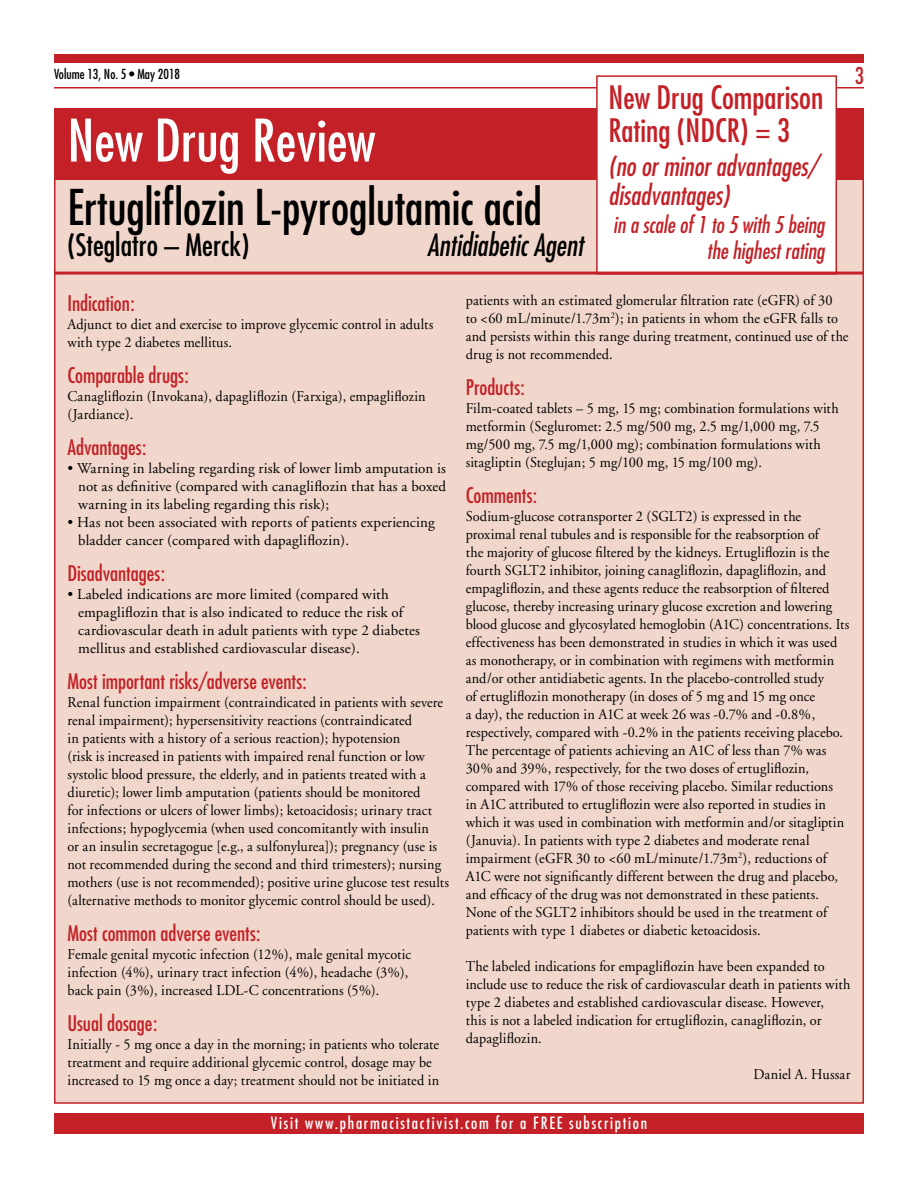
<style>
.page{position:relative;width:918px;height:1188px;background:#fff}
.page>*{position:absolute;margin:0;border:0;box-sizing:border-box;transform-origin:0 0}
.t1{font:condensed 57px "Futura";color:#fff}
.t2{font:condensed 48px "Futura";color:#000}
.t3{font:condensed 31.5px/33px "Futura";color:#c32127}
.t4{font:condensed 30px "Futura";color:#000}
.t5{font:italic condensed 30px "Futura";color:#000;scale:.94 1}
.t6{font:italic condensed 27px/28.5px "Futura";color:#c32127}
.t7{font:italic condensed 22.5px/25.5px "Futura";color:#c32127;text-align:right}
.t8{font:condensed 22.5px "Futura";color:#c32127}
.t9{font:condensed 21px "Futura";color:#c32127}
.t10{font:condensed 16.5px "Futura";letter-spacing:.105em;color:#fff}
.t11{font:15px/18px "Adobe Garamond";letter-spacing:.01em;color:#000;scale:.95 1}
.t12{font:15px/18px "Adobe Garamond";letter-spacing:.01em;color:#000}
.t13{font:condensed 13.5px "Futura";color:#000}
</style>
<div class="page">
<div style="left:54px;top:1114px;width:810px;height:20px;background:#c32127"></div>
<div style="left:54px;top:54px;width:810px;height:9px;background:#c32127"></div>
<hr style="left:54px;top:87px;width:810px;height:1px;background:#c32127">
<div style="left:54px;top:110px;width:810px;height:994px;background:#f1d7cb;border:2px solid #c32127"></div>
<div style="left:54px;top:108px;width:810px;height:71px;background:#c32127"></div>
<div style="left:596px;top:75px;width:241px;height:200px;background:#fff;border:2px solid #c32127"></div>
<hr style="left:54px;top:272px;width:810px;height:3px;background:#c32127">
<h3 class="t8" style="left:855px;top:62px;width:11px">3</h3>
<p class="t13" style="left:54px;top:66px;width:128px">Volume 13, No. 5 • May 2018</p>
<h1 class="t1" style="left:68px;top:106px;width:309px">New Drug Review</h1>
<h2 class="t2" style="left:68px;top:178px;width:476px">Ertugliflozin L-pyroglutamic acid</h2>
<h3 class="t4" style="left:67px;top:227px;width:184px">(Steglatro – Merck)</h3>
<h3 class="t5" style="left:427px;top:227px;width:168px">Antidiabetic Agent</h3>
<h3 class="t9" style="left:68px;top:290px;width:69px">Indication:</h3>
<p class="t11" style="left:68px;top:315px;width:387px">Adjunct to diet and exercise to improve glycemic control in adults with type 2 diabetes mellitus.</p>
<h3 class="t9" style="left:68px;top:362px;width:123px">Comparable drugs:</h3>
<p class="t11" style="left:68px;top:387px;width:379px">Canagliflozin (Invokana), dapagliflozin (Farxiga), empagliflozin (Jardiance).</p>
<h3 class="t9" style="left:68px;top:434px;width:80px">Advantages:</h3>
<p class="t12" style="left:78px;top:459px;width:369px;text-align:justify;text-indent:-11px">• Warning in labeling regarding risk of lower limb amputation is not as definitive (compared with canagliflozin that has a boxed warning in its labeling regarding this risk);</p>
<p class="t12" style="left:78px;top:513px;width:358px;text-indent:-11px">• Has not been associated with reports of patients experiencing bladder cancer (compared with dapagliflozin).</p>
<h3 class="t9" style="left:68px;top:560px;width:99px">Disadvantages:</h3>
<p class="t12" style="left:78px;top:585px;width:343px;text-indent:-11px">• Labeled indications are more limited (compared with empagliflozin that is also indicated to reduce the risk of cardiovascular death in adult patients with type 2 diabetes mellitus and established cardiovascular disease).</p>
<h3 class="t9" style="left:68px;top:668px;width:241px">Most important risks/adverse events:</h3>
<p class="t11" style="left:68px;top:693px;width:403px">Renal function impairment (contraindicated in patients with severe renal impairment); hypersensitivity reactions (contraindicated<br>in patients with a history of a serious reaction); hypotension<br>(risk is increased in patients with impaired renal function or low systolic blood pressure, the elderly, and in patients treated with a diuretic); lower limb amputation (patients should be monitored<br>for infections or ulcers of lower limbs); ketoacidosis; urinary tract infections; hypoglycemia (when used concomitantly with insulin<br>or an insulin secretagogue [e.g., a sulfonylurea]); pregnancy (use is not recommended during the second and third trimesters); nursing mothers (use is not recommended); positive urine glucose test results (alternative methods to monitor glycemic control should be used).</p>
<h3 class="t9" style="left:68px;top:920px;width:195px">Most common adverse events:</h3>
<p class="t11" style="left:68px;top:945px;width:363px">Female genital mycotic infection (12%), male genital mycotic infection (4%), urinary tract infection (4%), headache (3%), back pain (3%), increased LDL-C concentrations (5%).</p>
<h3 class="t9" style="left:68px;top:1010px;width:91px">Usual dosage:</h3>
<p class="t11" style="left:68px;top:1035px;width:393px">Initially - 5 mg once a day in the morning; in patients who tolerate treatment and require additional glycemic control, dosage may be increased to 15 mg once a day; treatment should not be initiated in</p>
<h3 class="t3" style="left:609px;top:80px;width:216px">New Drug Comparison<br>Rating (NDCR) = 3</h3>
<h3 class="t6" style="left:609px;top:152px;width:211px">(no or minor advantages/ disadvantages)</h3>
<h3 class="t7" style="left:613px;top:212px;width:213px">in a scale of 1 to 5 with 5 being the highest rating</h3>
<p class="t11" style="left:466px;top:292px;width:404px">patients with an estimated glomerular filtration rate (eGFR) of 30<br>to &lt;60 mL/minute/1.73m<sup>2</sup>); in patients in whom the eGFR falls to and persists within this range during treatment, continued use of the drug is not recommended.</p>
<h3 class="t9" style="left:466px;top:375px;width:61px">Products:</h3>
<p class="t11" style="left:466px;top:400px;width:394px">Film-coated tablets – 5 mg, 15 mg; combination formulations with metformin (Segluromet: 2.5 mg/500 mg, 2.5 mg/1,000 mg, 7.5 mg/500 mg, 7.5 mg/1,000 mg); combination formulations with sitagliptin (Steglujan; 5 mg/100 mg, 15 mg/100 mg).</p>
<h3 class="t9" style="left:466px;top:483px;width:73px">Comments:</h3>
<p class="t11" style="left:466px;top:508px;width:405px">Sodium-glucose cotransporter 2 (SGLT2) is expressed in the proximal renal tubules and is responsible for the reabsorption of<br>the majority of glucose filtered by the kidneys. Ertugliflozin is the fourth SGLT2 inhibitor, joining canagliflozin, dapagliflozin, and empagliflozin, and these agents reduce the reabsorption of filtered glucose, thereby increasing urinary glucose excretion and lowering blood glucose and glycosylated hemoglobin (A1C) concentrations. Its effectiveness has been demonstrated in studies in which it was used as monotherapy, or in combination with regimens with metformin and/or other antidiabetic agents. In the placebo-controlled study<br>of ertugliflozin monotherapy (in doses of 5 mg and 15 mg once<br>a day), the reduction in A1C at week 26 was -0.7% and -0.8%, respectively, compared with -0.2% in the patients receiving placebo.<br>The percentage of patients achieving an A1C of less than 7% was 30% and 39%, respectively, for the two doses of ertugliflozin, compared with 17% of those receiving placebo. Similar reductions<br>in A1C attributed to ertugliflozin were also reported in studies in which it was used in combination with metformin and/or sitagliptin (Januvia). In patients with type 2 diabetes and moderate renal impairment (eGFR 30 to &lt;60 mL/minute/1.73m<sup>2</sup>), reductions of A1C were not significantly different between the drug and placebo, and efficacy of the drug was not demonstrated in these patients.<br>None of the SGLT2 inhibitors should be used in the treatment of patients with type 1 diabetes or diabetic ketoacidosis.</p>
<p class="t11" style="left:466px;top:958px;width:407px">The labeled indications for empagliflozin have been expanded to include use to reduce the risk of cardiovascular death in patients with type 2 diabetes and established cardiovascular disease. However,<br>this is not a labeled indication for ertugliflozin, canagliflozin, or dapagliflozin.</p>
<p class="t11" style="left:753px;top:1066px;width:104px">Daniel A. Hussar</p>
<p class="t10" style="left:271px;top:1113px;width:378px">Visit www.pharmacistactivist.com for a FREE subscription</p>
</div>
